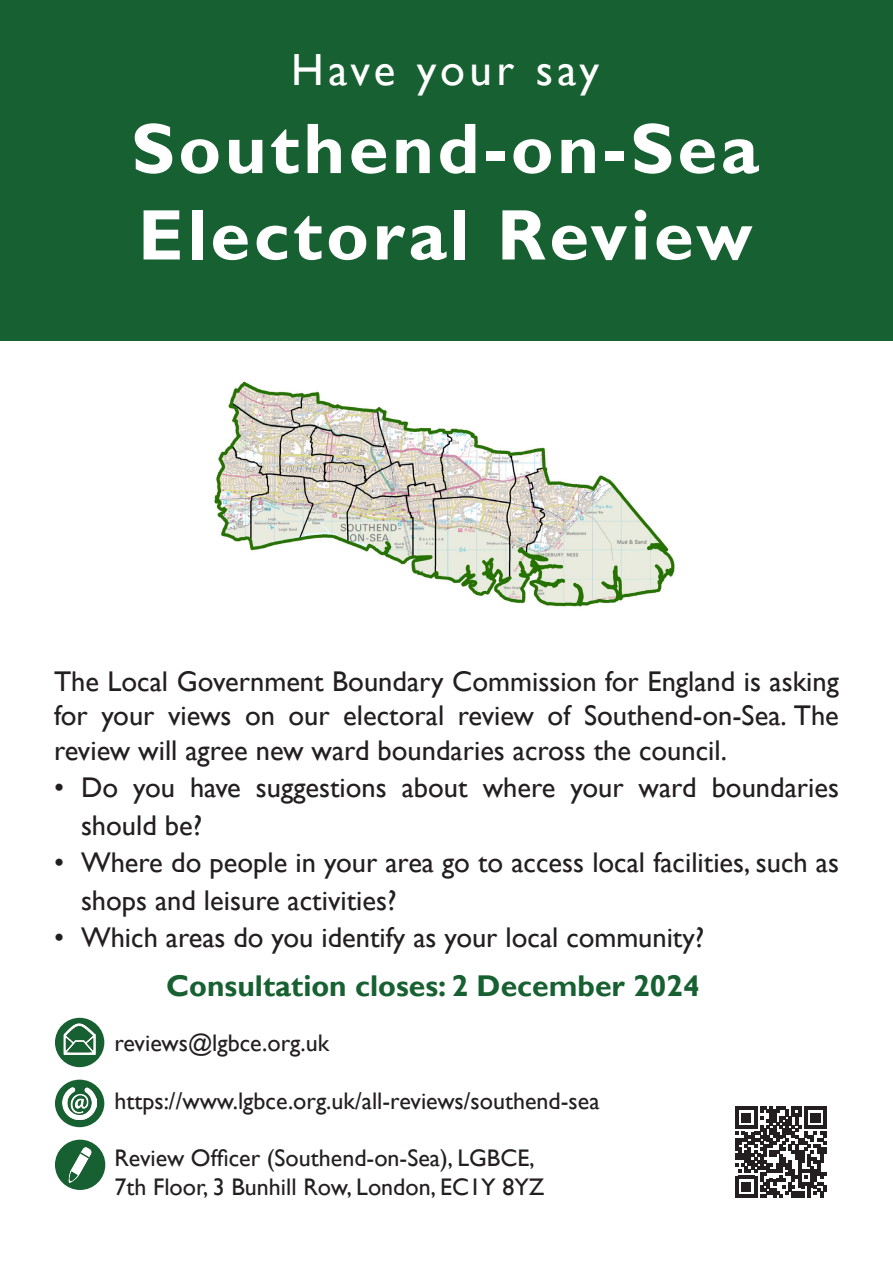
<style>
.page{position:relative;width:893px;height:1263px;background:#fff}
.page>*{position:absolute;margin:0;border:0;box-sizing:border-box;transform-origin:0 0}
.t1{font:700 72px/86.4px "Gill Sans";letter-spacing:.05em;color:#fff}
.t2{font:45px "Gill Sans";letter-spacing:.09em;color:#fff}
.t3{font:700 30px "Gill Sans";color:#166031}
.t4{font:28.5px/34.2px "Gill Sans";color:#231f20}
.More_Info{font:24px "Gill Sans";color:#231f20}
</style>
<div class="page">
<img style="left:183px;top:340px;width:503px;height:267px">
<div style="left:0;top:0;width:893px;height:340px;background:#166031"></div>
<svg style="left:735px;top:1107px;width:91px;height:91px"></svg>
<div style="left:55px;top:1018px;width:49px;height:49px;background:#166031;border-radius:50%"></div>
<img style="left:63px;top:1023px;width:33px;height:32px">
<div style="left:55px;top:1080px;width:49px;height:47px;background:#166031;border-radius:50%"></div>
<img style="left:63px;top:1087px;width:33px;height:33px">
<div style="left:55px;top:1140px;width:50px;height:50px;background:#166031;border-radius:50%"></div>
<img style="left:62px;top:1147px;width:30px;height:35px">
<p class="t2" style="left:291px;top:44px;width:310px">Have your say</p>
<p class="t1" style="left:131px;top:108px;width:629px">Southend-on-Sea<br>Electoral Review</p>
<p class="t4" style="left:54px;top:665px;width:786px;text-align:justify">The Local Government Boundary Commission for England is asking for your views on our electoral review of Southend-on-Sea. The review will agree new ward boundaries across the council.</p>
<p class="t4" style="left:81px;top:769px;width:759px;line-height:37.5px;text-indent:-27px">• Do you have suggestions about where your ward boundaries should be?</p>
<p class="t4" style="left:81px;top:844px;width:759px;line-height:37.5px;text-indent:-27px">• Where do people in your area go to access local facilities, such as shops and leisure activities?</p>
<p class="t4" style="left:54px;top:921px;width:652px">• Which areas do you identify as your local community?</p>
<p class="t3" style="left:166px;top:968px;width:535px">Consultation closes: 2 December 2024</p>
<p class="More_Info" style="left:114px;top:1029px;width:216px">reviews@lgbce.org.uk</p>
<p class="More_Info" style="left:114px;top:1087px;width:487px">https://www.lgbce.org.uk/all-reviews/southend-sea</p>
<p class="More_Info" style="left:114px;top:1144px;width:422px">Review Officer (Southend-on-Sea), LGBCE,</p>
<p class="More_Info" style="left:114px;top:1173px;width:431px">7th Floor, 3 Bunhill Row, London, EC1Y 8YZ</p>
</div>
